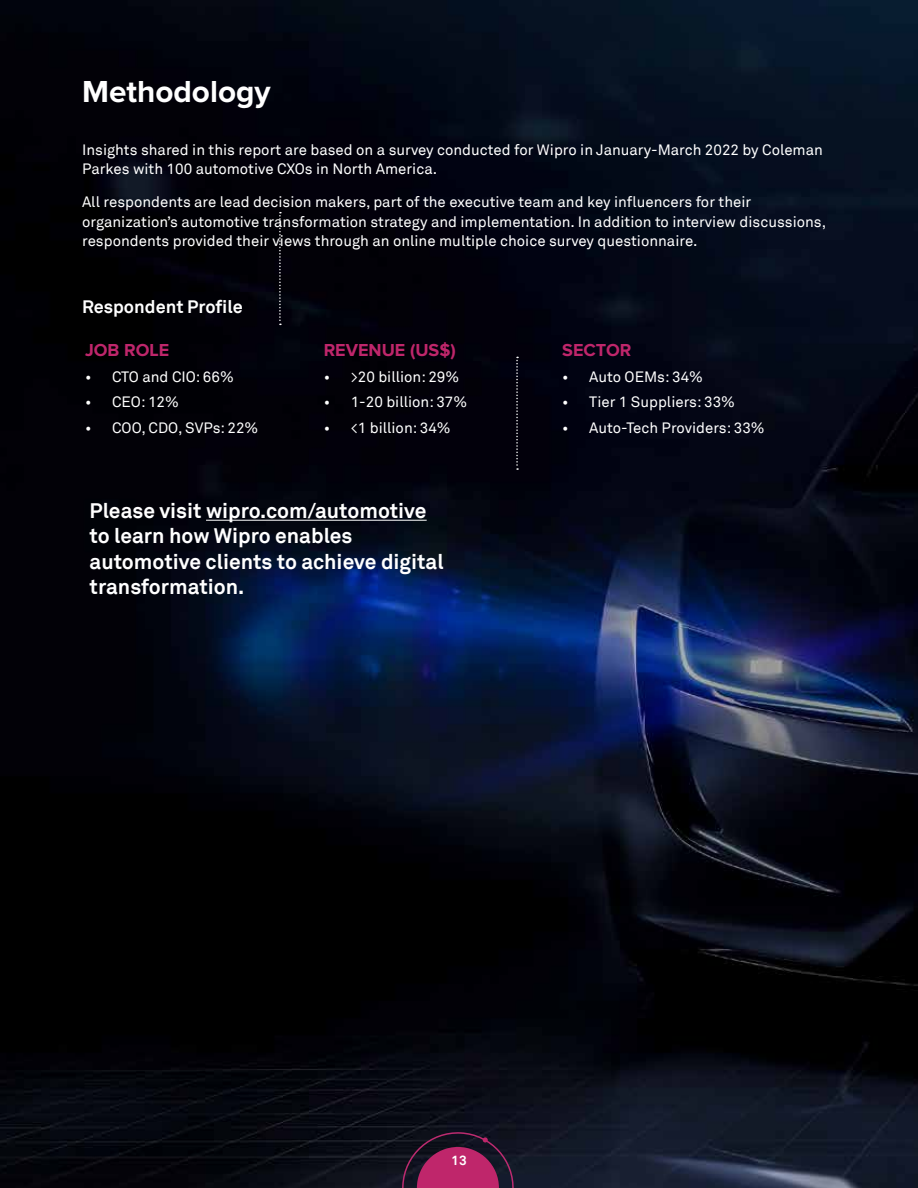
<style>
.page{position:relative;width:918px;height:1188px;background:#fff}
.page>*{position:absolute;margin:0;border:0;box-sizing:border-box;transform-origin:0 0}
.t1{font:700 31.5px "Proxima Nova";color:#fff}
.t2{font:700 21px/25.2px "Wipro Akkurat TT";color:#fff}
.t3{font:700 18px "Proxima Nova";color:#bf266b}
.t4{font:700 18px "Wipro Akkurat TT";color:#fff}
.t5{font:15px/19.5px "Wipro Akkurat TT";color:#fff}
.t6{font:700 13.5px "Wipro Akkurat TT";color:#fff}
</style>
<div class="page">
<img style="left:0;top:0;width:918px;height:1188px">
<svg style="left:516px;top:357px;width:2px;height:113px"></svg>
<svg style="left:400px;top:1131px;width:116px;height:57px;background:#5d1b41"></svg>
<svg style="left:279px;top:212px;width:2px;height:113px"></svg>
<hr style="left:206px;top:520px;width:221px;height:1px;background:#fff">
<h1 class="t1" style="left:82px;top:73px;width:190px">Methodology</h1>
<p class="t5" style="left:82px;top:140px;width:742px">Insights shared in this report are based on a survey conducted for Wipro in January-March 2022 by Coleman<br>Parkes with 100 automotive CXOs in North America.</p>
<p class="t5" style="left:82px;top:192px;width:746px">All respondents are lead decision makers, part of the executive team and key influencers for their organization’s automotive transformation strategy and implementation. In addition to interview discussions, respondents provided their views through an online multiple choice survey questionnaire.</p>
<p class="t4" style="left:82px;top:296px;width:162px">Respondent Profile</p>
<p class="t3" style="left:85px;top:340px;width:86px">JOB ROLE</p>
<p class="t5" style="left:85px;top:367px;width:150px">• CTO and CIO: 66%</p>
<p class="t5" style="left:85px;top:392px;width:95px">• CEO: 12%</p>
<p class="t5" style="left:85px;top:418px;width:175px">• COO, CDO, SVPs: 22%</p>
<p class="t3" style="left:324px;top:340px;width:134px">REVENUE (US$)</p>
<p class="t5" style="left:324px;top:367px;width:137px">• &gt;20 billion: 29%</p>
<p class="t5" style="left:324px;top:392px;width:145px">• 1-20 billion: 37%</p>
<p class="t5" style="left:324px;top:418px;width:128px">• &lt;1 billion: 34%</p>
<h2 class="t2" style="left:90px;top:498px;width:356px">Please visit wipro.com/automotive to learn how Wipro enables automotive clients to achieve digital transformation.</h2>
<p class="t3" style="left:562px;top:340px;width:71px">SECTOR</p>
<p class="t5" style="left:562px;top:367px;width:142px">• Auto OEMs: 34%</p>
<p class="t5" style="left:562px;top:392px;width:174px">• Tier 1 Suppliers: 33%</p>
<p class="t5" style="left:562px;top:418px;width:204px">• Auto-Tech Providers: 33%</p>
<p class="t6" style="left:451px;top:1152px;width:17px">13</p>
</div>
